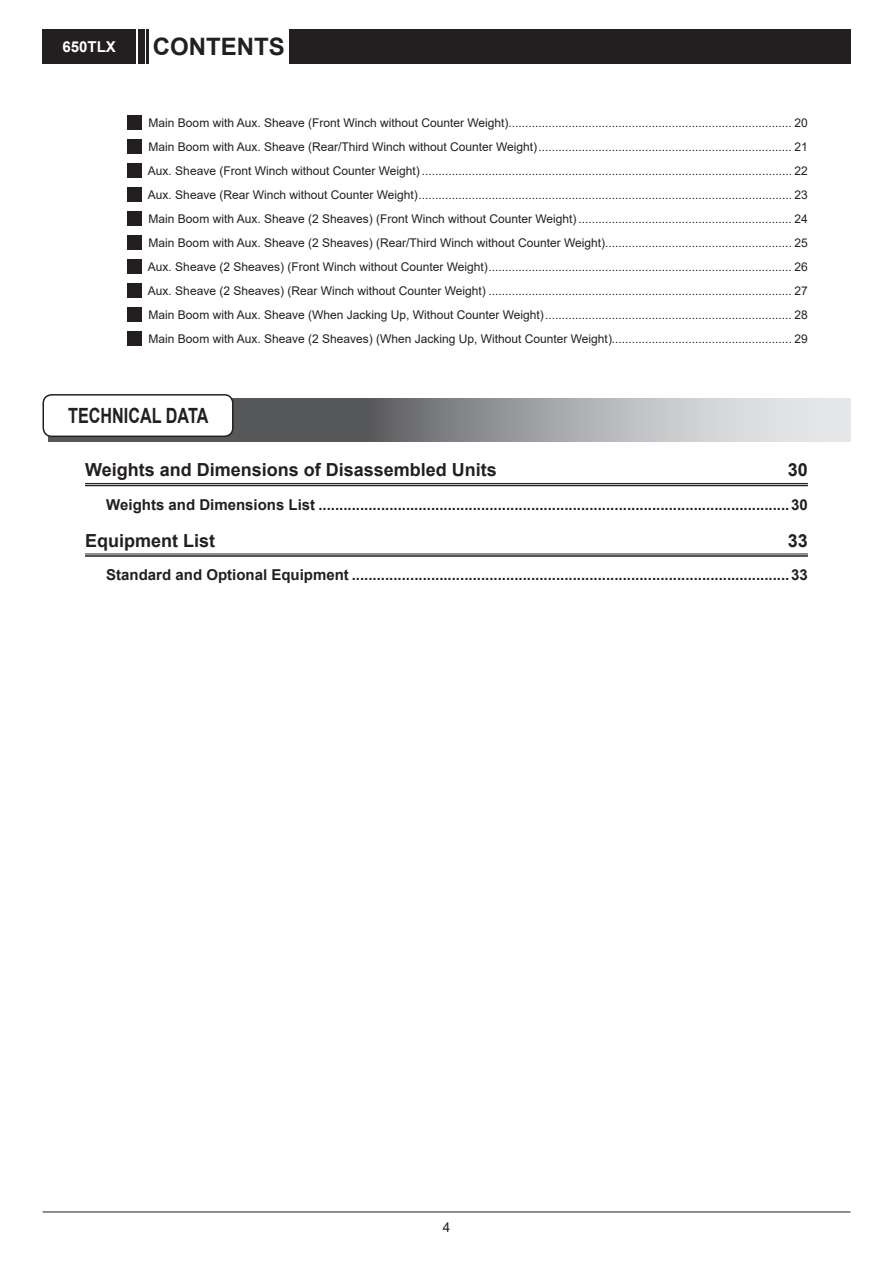
<style>
.page{position:relative;width:893px;height:1263px;background:#fff}
.page>*{position:absolute;margin:0;border:0;box-sizing:border-box;transform-origin:0 0}
.t1{font:700 24px "Arial";color:#231f20}
.t2{font:700 21px "Arial";color:#231f20;scale:.77 1}
.t3{font:700 18px "Arial";color:#231f20}
.t4{font:700 15px "Arial";color:#231f20}
.t5{font:700 15px "Arial";color:#fff}
.t6{font:13.5px "Arial";color:#231f20}
.t7{font:12px/24px "Arial";color:#231f20;text-align:justify}
</style>
<div class="page">
<hr style="left:43px;top:1211px;width:807px;height:1px;background:#231f20">
<div style="left:289px;top:30px;width:561px;height:34px;background:#231f20"></div>
<div style="left:138px;top:30px;width:7px;height:34px;background:#231f20"></div>
<hr style="left:147px;top:30px;width:2px;height:34px;background:#231f20">
<div style="left:43px;top:30px;width:93px;height:34px;background:#231f20"></div>
<svg style="left:48px;top:399px;width:802px;height:43px;background:#9a9b9e"></svg>
<div style="left:43px;top:395px;width:190px;height:41px;background:#fff;border-radius:9px"></div>
<div style="left:43px;top:394px;width:191px;height:43px;border:2px solid #231f20;border-radius:9px"></div>
<div style="left:128px;top:115px;width:14px;height:14px;background:#231f20"></div>
<div style="left:128px;top:139px;width:14px;height:14px;background:#231f20"></div>
<div style="left:128px;top:163px;width:14px;height:14px;background:#231f20"></div>
<div style="left:128px;top:187px;width:14px;height:14px;background:#231f20"></div>
<div style="left:128px;top:211px;width:14px;height:14px;background:#231f20"></div>
<div style="left:128px;top:235px;width:14px;height:14px;background:#231f20"></div>
<div style="left:128px;top:259px;width:14px;height:14px;background:#231f20"></div>
<div style="left:128px;top:283px;width:14px;height:14px;background:#231f20"></div>
<div style="left:128px;top:307px;width:14px;height:14px;background:#231f20"></div>
<div style="left:128px;top:331px;width:14px;height:14px;background:#231f20"></div>
<hr style="left:85px;top:483px;width:723px;height:1px;background:#231f20">
<hr style="left:85px;top:485px;width:723px;height:1px;background:#231f20">
<hr style="left:85px;top:554px;width:723px;height:1px;background:#231f20">
<hr style="left:85px;top:555px;width:723px;height:2px;background:#231f20">
<p class="t5" style="left:63px;top:36px;width:55px">650TLX</p>
<h1 class="t1" style="left:153px;top:30px;width:133px">CONTENTS</h1>
<p class="t7" style="left:148px;top:111px;width:661px">Main Boom with Aux. Sheave (Front Winch without Counter Weight)..................................................................................... 20<br>Main Boom with Aux. Sheave (Rear/Third Winch without Counter Weight) ............................................................................ 21<br>Aux. Sheave (Front Winch without Counter Weight) ............................................................................................................... 22<br>Aux. Sheave (Rear Winch without Counter Weight) ................................................................................................................ 23<br>Main Boom with Aux. Sheave (2 Sheaves) (Front Winch without Counter Weight) ................................................................ 24<br>Main Boom with Aux. Sheave (2 Sheaves) (Rear/Third Winch without Counter Weight)........................................................ 25<br>Aux. Sheave (2 Sheaves) (Front Winch without Counter Weight) ........................................................................................... 26<br>Aux. Sheave (2 Sheaves) (Rear Winch without Counter Weight) ........................................................................................... 27<br>Main Boom with Aux. Sheave (When Jacking Up, Without Counter Weight) .......................................................................... 28<br>Main Boom with Aux. Sheave (2 Sheaves) (When Jacking Up, Without Counter Weight)...................................................... 29</p>
<h2 class="t2" style="left:68px;top:401px;width:183px">TECHNICAL DATA</h2>
<h3 class="t3" style="left:85px;top:457px;width:413px">Weights and Dimensions of Disassembled Units</h3>
<h3 class="t3" style="left:788px;top:457px;width:22px">30</h3>
<p class="t4" style="left:106px;top:494px;width:703px">Weights and Dimensions List .................................................................................................................30</p>
<h3 class="t3" style="left:85px;top:528px;width:132px">Equipment List</h3>
<h3 class="t3" style="left:788px;top:528px;width:22px">33</h3>
<p class="t4" style="left:106px;top:564px;width:703px">Standard and Optional Equipment .........................................................................................................33</p>
<p class="t6" style="left:443px;top:1217px;width:9px">4</p>
</div>
